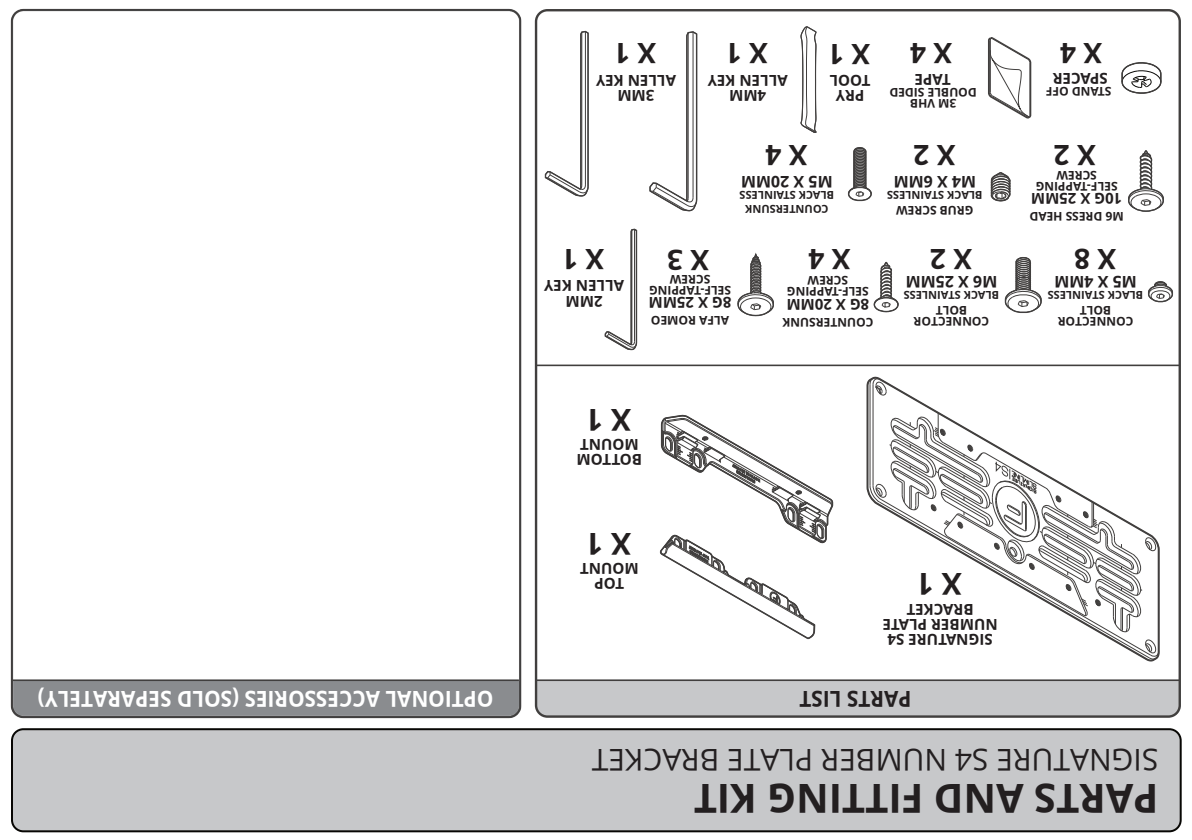
<style>
.page{position:relative;width:1192px;height:840px;background:#fff}
.page>*{position:absolute;margin:0;border:0;box-sizing:border-box;transform-origin:0 0}
.t1{font:700 40px "Open Sans";color:#231f20}
.t2{font:700 30.2px "Open Sans";color:#231f20}
.t3{font:30px "Open Sans";color:#231f20}
.t4{font:700 28px "Open Sans";color:#231f20}
.t5{font:700 22px "Open Sans";color:#fff;scale:.94 1}
.t6{font:700 22px "Open Sans";color:#231f20;scale:.94 1}
.t7{font:700 16px "Open Sans";color:#231f20}
.t8{font:700 15px/15px "Open Sans";color:#231f20;text-align:center}
.t9{font:700 12px/11px "Open Sans";color:#231f20;text-align:center}
.t10{font:700 11px "Open Sans";color:#231f20}
</style>
<div class="page">
<div style="left:11px;top:728px;width:1170px;height:104px;background:#c7c8ca;border:2px solid #080704;border-radius:11px"></div>
<img style="left:10px;top:8px;width:511px;height:710px">
<hr style="left:12px;top:679px;width:507px;height:2px;background:#413f3e">
<hr style="left:536px;top:364px;width:643px;height:2px;background:#413f3e">
<svg style="left:1148px;top:281px;width:25px;height:21px"></svg>
<svg style="left:1004px;top:257px;width:38px;height:56px"></svg>
<svg style="left:1128px;top:150px;width:36px;height:62px"></svg>
<svg style="left:1121px;top:62px;width:41px;height:32px"></svg>
<svg style="left:988px;top:37px;width:43px;height:82px"></svg>
<svg style="left:990px;top:172px;width:21px;height:30px"></svg>
<svg style="left:649px;top:31px;width:49px;height:181px"></svg>
<svg style="left:544px;top:30px;width:45px;height:167px"></svg>
<svg style="left:604px;top:228px;width:34px;height:123px"></svg>
<svg style="left:800px;top:26px;width:17px;height:107px"></svg>
<svg style="left:847px;top:147px;width:25px;height:54px"></svg>
<svg style="left:873px;top:261px;width:26px;height:52px"></svg>
<svg style="left:536px;top:376px;width:644px;height:341px"></svg>
<svg style="left:865px;top:376px;width:295px;height:287px"></svg>
<svg style="left:737px;top:252px;width:37px;height:65px"></svg>
<h3 class="t4" style="left:656px;top:65px;width:43px;rotate:-180deg">X 1</h3>
<h3 class="t4" style="left:767px;top:65px;width:43px;rotate:-180deg">X 1</h3>
<h3 class="t4" style="left:952px;top:65px;width:43px;rotate:-180deg">X 4</h3>
<h3 class="t4" style="left:870px;top:65px;width:43px;rotate:-180deg">X 1</h3>
<h3 class="t4" style="left:1101px;top:65px;width:43px;rotate:-180deg">X 4</h3>
<p class="t8" style="left:676px;top:101px;width:82px;rotate:-180deg">3MM<br>ALLEN KEY</p>
<p class="t8" style="left:787px;top:101px;width:82px;rotate:-180deg">4MM<br>ALLEN KEY</p>
<p class="t8" style="left:870px;top:101px;width:42px;rotate:-180deg">PRY<br>TOOL</p>
<p class="t8" style="left:950px;top:86px;width:38px;rotate:-180deg">TAPE</p>
<p class="t9" style="left:976px;top:97px;width:89px;rotate:-180deg">DOUBLE SIDED</p>
<p class="t9" style="left:956px;top:108px;width:48px;rotate:-180deg">3M VHB</p>
<p class="t8" style="left:1107px;top:85px;width:57px;rotate:-180deg">SPACER</p>
<p class="t9" style="left:1111px;top:96px;width:67px;rotate:-180deg">STAND OFF</p>
<h3 class="t4" style="left:807px;top:166px;width:43px;rotate:-180deg">X 4</h3>
<h3 class="t4" style="left:955px;top:166px;width:43px;rotate:-180deg">X 2</h3>
<h3 class="t4" style="left:1095px;top:167px;width:43px;rotate:-180deg">X 2</h3>
<h3 class="t7" style="left:832px;top:188px;width:93px;rotate:-180deg">M5 X 20MM</h3>
<p class="t10" style="left:828px;top:214px;width:85px;rotate:-180deg">COUNTERSUNK</p>
<p class="t10" style="left:834px;top:199px;width:96px;rotate:-180deg">BLACK STAINLESS</p>
<h3 class="t7" style="left:976px;top:188px;width:84px;rotate:-180deg">M4 X 6MM</h3>
<p class="t10" style="left:982px;top:199px;width:97px;rotate:-180deg">BLACK STAINLESS</p>
<p class="t9" style="left:973px;top:214px;width:79px;rotate:-180deg">GRUB SCREW</p>
<p class="t9" style="left:1117px;top:191px;width:83px;rotate:-180deg">SELF-TAPPING<br>SCREW</p>
<p class="t8" style="left:1122px;top:204px;width:93px;rotate:-180deg">10G X 25MM</p>
<p class="t9" style="left:1123px;top:221px;width:96px;rotate:-180deg">M6 DRESS HEAD</p>
<h3 class="t4" style="left:604px;top:270px;width:43px;rotate:-180deg">X 1</h3>
<p class="t8" style="left:624px;top:307px;width:82px;rotate:-180deg">2MM<br>ALLEN KEY</p>
<h3 class="t4" style="left:709px;top:271px;width:43px;rotate:-180deg">X 3</h3>
<p class="t9" style="left:731px;top:295px;width:83px;rotate:-180deg">SELF-TAPPING<br>SCREW</p>
<p class="t8" style="left:731px;top:309px;width:84px;rotate:-180deg">8G X 25MM</p>
<p class="t9" style="left:729px;top:325px;width:80px;rotate:-180deg">ALFA ROMEO</p>
<h3 class="t4" style="left:850px;top:271px;width:43px;rotate:-180deg">X 4</h3>
<p class="t9" style="left:868px;top:296px;width:83px;rotate:-180deg">SELF-TAPPING<br>SCREW</p>
<p class="t8" style="left:869px;top:310px;width:84px;rotate:-180deg">8G X 20MM</p>
<p class="t9" style="left:873px;top:326px;width:93px;rotate:-180deg">COUNTERSUNK</p>
<h3 class="t4" style="left:972px;top:270px;width:43px;rotate:-180deg">X 2</h3>
<h3 class="t7" style="left:997px;top:288px;width:93px;rotate:-180deg">M6 X 25MM</h3>
<p class="t10" style="left:999px;top:299px;width:97px;rotate:-180deg">BLACK STAINLESS</p>
<p class="t9" style="left:989px;top:326px;width:77px;rotate:-180deg">CONNECTOR<br>BOLT</p>
<h3 class="t4" style="left:1115px;top:271px;width:43px;rotate:-180deg">X 8</h3>
<p class="t9" style="left:1133px;top:326px;width:77px;rotate:-180deg">CONNECTOR<br>BOLT</p>
<h3 class="t7" style="left:1136px;top:288px;width:84px;rotate:-180deg">M5 X 4MM</h3>
<p class="t10" style="left:1143px;top:300px;width:97px;rotate:-180deg">BLACK STAINLESS</p>
<h2 class="t2" style="left:631px;top:432px;width:47px;rotate:-180deg">X 1</h2>
<p class="t8" style="left:642px;top:465px;width:67px;text-align:left;rotate:-180deg">BOTTOM<br>MOUNT</p>
<h2 class="t2" style="left:631px;top:556px;width:47px;rotate:-180deg">X 1</h2>
<p class="t8" style="left:638px;top:589px;width:60px;rotate:-180deg">TOP<br>MOUNT</p>
<h2 class="t2" style="left:961px;top:596px;width:47px;rotate:-180deg">X 1</h2>
<p class="t8" style="left:997px;top:645px;width:116px;rotate:-180deg">SIGNATURE S4<br>NUMBER PLATE<br>BRACKET</p>
<h3 class="t5" style="left:493px;top:707px;width:486px;rotate:-180deg">OPTIONAL ACCESSORIES (SOLD SEPARATELY)</h3>
<h3 class="t6" style="left:911px;top:707px;width:121px;rotate:-180deg">PARTS LIST</h3>
<h3 class="t3" style="left:1158px;top:772px;width:568px;rotate:-180deg">SIGNATURE S4 NUMBER PLATE BRACKET</h3>
<h1 class="t1" style="left:1158px;top:814px;width:466px;rotate:-180deg">PARTS AND FITTING KIT</h1>
</div>
